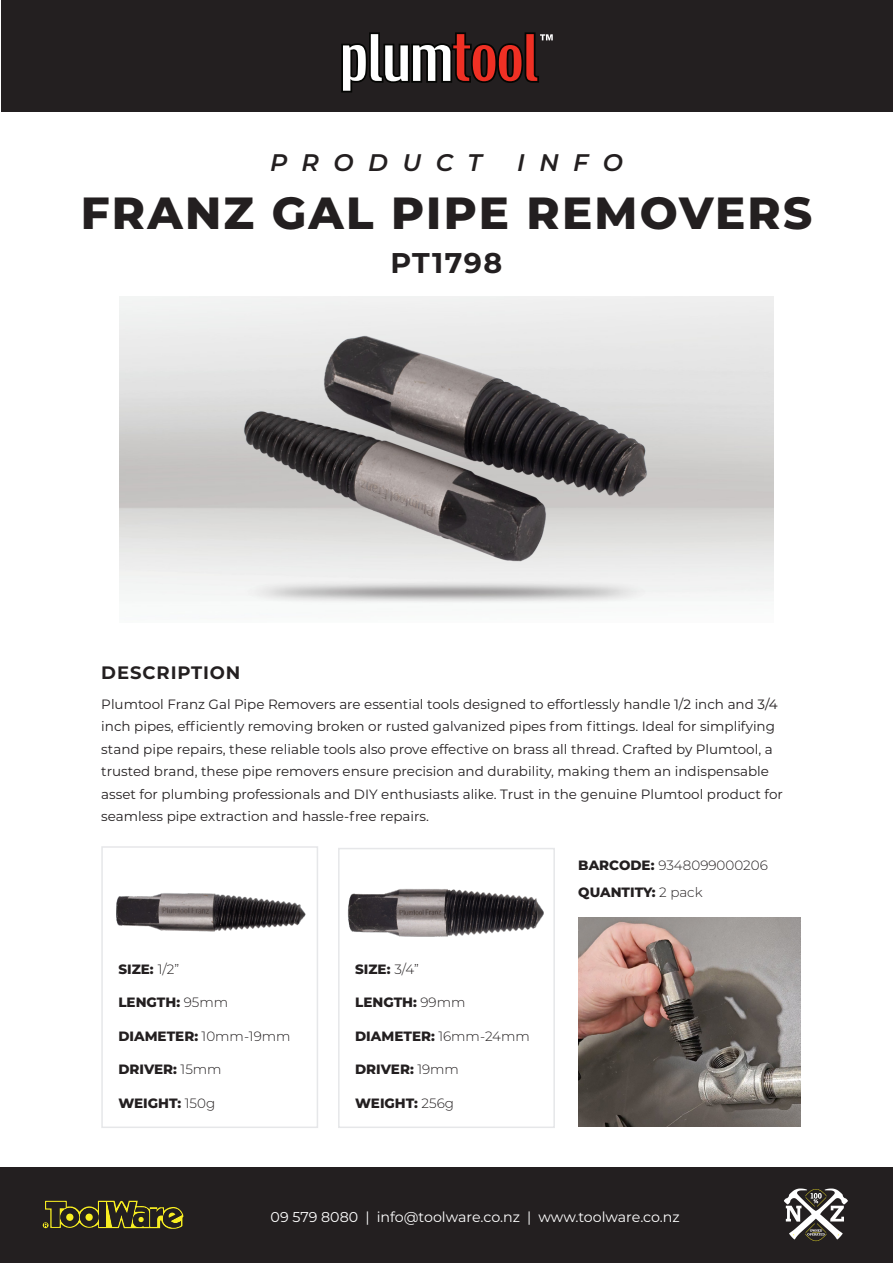
<style>
.page{position:relative;width:893px;height:1263px;background:#fff}
.page>*{position:absolute;margin:0;border:0;box-sizing:border-box;transform-origin:0 0}
.t1{font:800 45px "Montserrat";letter-spacing:.05em;color:#231f20}
.t2{font:700 28.5px "Montserrat";letter-spacing:.05em;color:#231f20}
.t3{font:italic 600 24px "Montserrat";letter-spacing:.6em;color:#231f20}
.t4{font:700 18px "Montserrat";letter-spacing:.05em;color:#231f20}
.t5{font:14.25px "Montserrat";color:#fff}
.Body_Text{font:13.5px/22.5px "Montserrat";color:#231f20}
.Specifications{font:800 13.5px "Montserrat";color:#231f20}
.Specifications-2{font:300 13.5px "Montserrat";color:#231f20}
.s1{font-weight:300}
.s2{font-weight:800}
</style>
<div class="page">
<div style="left:0;top:1167px;width:893px;height:96px;background:#231f20"></div>
<svg style="left:43px;top:1200px;width:141px;height:29px"></svg>
<svg style="left:784px;top:1188px;width:64px;height:53px"></svg>
<div style="left:1px;top:1px;width:891px;height:111px;background:#231f20"></div>
<svg style="left:341px;top:32px;width:212px;height:60px"></svg>
<div style="left:101px;top:846px;width:217px;height:282px;border:2px solid #e6e7e9"></div>
<div style="left:338px;top:848px;width:217px;height:280px;border:2px solid #e6e7e9"></div>
<img style="left:116px;top:893px;width:190px;height:39px">
<img style="left:347px;top:889px;width:197px;height:48px">
<img style="left:203px;top:323px;width:486px;height:250px">
<img style="left:578px;top:917px;width:222px;height:209px">
<p class="t3" style="left:270px;top:145px;width:213px">PRODUCT</p>
<p class="t3" style="left:517px;top:145px;width:107px">INFO</p>
<p class="t1" style="left:81px;top:180px;width:733px">FRANZ GAL PIPE REMOVERS</p>
<p class="t2" style="left:391px;top:243px;width:113px">PT1798</p>
<p class="t4" style="left:101px;top:659px;width:141px">DESCRIPTION</p>
<p class="Body_Text" style="left:101px;top:692px;width:683px">Plumtool Franz Gal Pipe Removers are essential tools designed to effortlessly handle 1/2 inch and 3/4 inch pipes, efficiently removing broken or rusted galvanized pipes from fittings. Ideal for simplifying stand pipe repairs, these reliable tools also prove effective on brass all thread. Crafted by Plumtool, a trusted brand, these pipe removers ensure precision and durability, making them an indispensable asset for plumbing professionals and DIY enthusiasts alike. Trust in the genuine Plumtool product for seamless pipe extraction and hassle-free repairs.</p>
<p class="Specifications" style="left:118px;top:959px;width:62px">SIZE: <span class="s1">1/2”</span></p>
<p class="Specifications" style="left:118px;top:992px;width:111px">LENGTH: <span class="s1">95mm</span></p>
<p class="Specifications" style="left:118px;top:1026px;width:174px">DIAMETER: <span class="s1">10mm-19mm</span></p>
<p class="Specifications" style="left:118px;top:1060px;width:105px">DRIVER: <span class="s1">15mm</span></p>
<p class="Specifications" style="left:118px;top:1093px;width:98px">WEIGHT: <span class="s1">150g</span></p>
<p class="Specifications" style="left:355px;top:959px;width:65px">SIZE: <span class="s1">3/4”</span></p>
<p class="Specifications" style="left:355px;top:992px;width:112px">LENGTH: <span class="s1">99mm</span></p>
<p class="Specifications" style="left:355px;top:1026px;width:176px">DIAMETER: <span class="s1">16mm-24mm</span></p>
<p class="Specifications" style="left:355px;top:1060px;width:105px">DRIVER: <span class="s1">19mm</span></p>
<p class="Specifications" style="left:355px;top:1093px;width:101px">WEIGHT: <span class="s1">256g</span></p>
<p class="Specifications-2" style="left:578px;top:856px;width:191px"><span class="s2">BARCODE:</span> 9348099000206</p>
<p class="Specifications" style="left:578px;top:882px;width:126px">QUANTITY: <span class="s1">2 pack</span></p>
<p class="t5" style="left:271px;top:1207px;width:411px">09 579 8080 | info@toolware.co.nz | www.toolware.co.nz</p>
</div>
